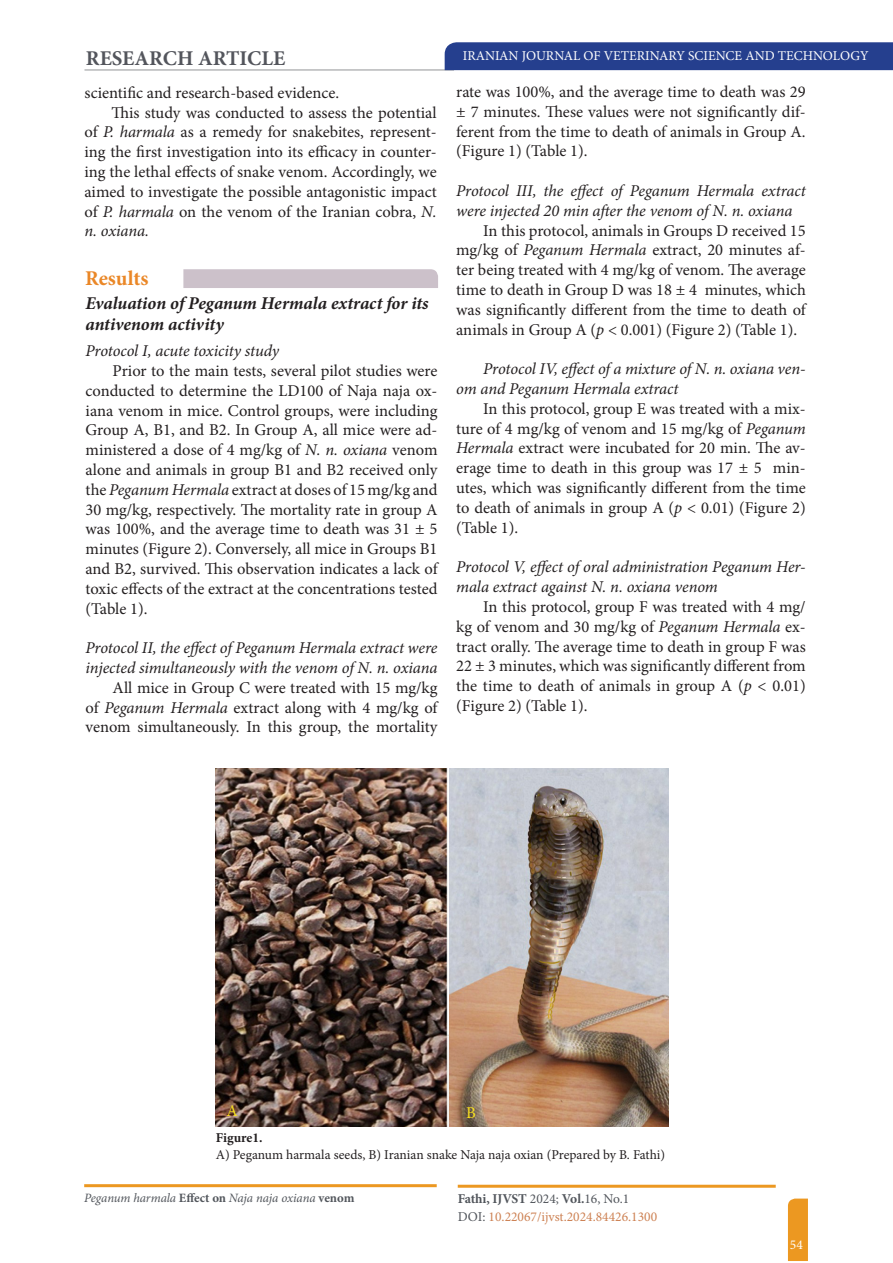
<style>
.page{position:relative;width:893px;height:1263px;background:#fff}
.page>*{position:absolute;margin:0;border:0;box-sizing:border-box;transform-origin:0 0}
.t1{font:700 21px "Minion Pro";color:#53555c}
.Text{font:700 21px "Minion Pro";color:#ea8727}
.Heading_2{font:italic 700 18px/21.6px "Minion Pro";letter-spacing:-.005em;color:#231f20}
.Text-2{font:16.5px/19.8px "Minion Pro";color:#231f20;text-align:justify}
.Text-3{font:italic 16.5px/19.8px "Minion Pro";letter-spacing:-.01em;color:#231f20}
.First_paragraph_of_I{font:16.5px/19.8px "Minion Pro";color:#231f20;text-align:justify}
.How_to_cite{font:16.5px "Minion Pro";color:#f8e01e}
.t2{font:13.5px "Minion Pro";letter-spacing:-.005em;color:#231f20}
.t3{font:13.5px/18px "Minion Pro";color:#cd8153}
.t4{font:13.5px "Minion Pro";color:#fff}
.t5{font:700 13.5px "Minion Pro";color:#231f20}
.t6{font:italic 12.75px "Minion Pro";letter-spacing:-.01em;color:#52565c}
.s1{font-style:italic}
.s2{font-weight:700;font-style:normal}
.s3{font-weight:700;color:#52565c}
.s4{color:#52565c}
</style>
<div class="page">
<svg style="left:788px;top:1198px;width:20px;height:63px"></svg>
<hr style="left:84px;top:69px;width:370px;height:2px;background:#b6b8b9">
<svg style="left:443px;top:42px;width:450px;height:29px;background:#2f4793"></svg>
<hr style="left:84px;top:1184px;width:353px;height:3px;background:#ec9821">
<hr style="left:458px;top:1185px;width:318px;height:3px;background:#ec9821">
<div style="left:183px;top:269px;width:255px;height:19px;background:#ccc1ca"></div>
<img style="left:216px;top:768px;width:453px;height:358px">
<p class="t1" style="left:86px;top:43px;width:201px">RESEARCH ARTICLE</p>
<p class="t4" style="left:463px;top:47px;width:407px">IRANIAN JOURNAL OF VETERINARY SCIENCE AND TECHNOLOGY</p>
<p class="First_paragraph_of_I" style="left:84px;top:83px;width:256px">scientific and research-based evidence.</p>
<p class="First_paragraph_of_I" style="left:84px;top:102px;width:354px;text-indent:27px">This study was conducted to assess the potential of <span class="s1">P. harmala</span> as a remedy for snakebites, represent&shy;ing the first investigation into its efficacy in counter&shy;ing the lethal effects of snake venom. Accordingly, we aimed to investigate the possible antagonistic impact of <span class="s1">P. harmala</span> on the venom of the Iranian cobra, <span class="s1">N. n. oxiana.</span></p>
<p class="Text" style="left:85px;top:263px;width:65px">Results</p>
<p class="Heading_2" style="left:86px;top:292px;width:345px">Evaluation of Peganum Hermala extract for its antivenom activity</p>
<p class="Text-3" style="left:86px;top:341px;width:195px">Protocol I, acute toxicity study</p>
<p class="Text-2" style="left:86px;top:361px;width:353px;text-indent:27px">Prior to the main tests, several pilot studies were conducted to determine the LD100 of Naja naja ox&shy;iana venom in mice. Control groups, were including Group A, B1, and B2. In Group A, all mice were ad&shy;ministered a dose of 4 mg/kg of <span class="s1">N. n. oxiana</span> venom alone and animals in group B1 and B2 received only the <span class="s1">Peganum Hermala</span> extract at doses of 15 mg/kg and 30 mg/kg, respectively. The mortality rate in group A was 100%, and the average time to death was 31 ± 5 minutes (Figure 2). Conversely, all mice in Groups B1 and B2, survived. This observation indicates a lack of toxic effects of the extract at the concentrations tested (Table 1).</p>
<p class="Text-3" style="left:86px;top:638px;width:353px">Protocol II, the effect of Peganum Hermala extract were injected simultaneously with the venom of N. n. oxiana</p>
<p class="Text-2" style="left:86px;top:678px;width:353px;text-indent:27px">All mice in Group C were treated with 15 mg/kg of <span class="s1">Peganum Hermala</span> extract along with 4 mg/kg of venom simultaneously. In this group, the mortality</p>
<p class="Text-2" style="left:456px;top:82px;width:351px">rate was 100%, and the average time to death was 29 ± 7 minutes. These values were not significantly dif&shy;ferent from the time to death of animals in Group A. (Figure 1) (Table 1).</p>
<p class="Text-3" style="left:456px;top:181px;width:351px">Protocol III, the effect of Peganum Hermala extract were injected 20 min after the venom of N. n. oxiana</p>
<p class="Text-2" style="left:456px;top:221px;width:351px;text-indent:27px">In this protocol, animals in Groups D received 15 mg/kg of <span class="s1">Peganum Hermala</span> extract, 20 minutes af&shy;ter being treated with 4 mg/kg of venom. The average time to death in Group D was 18 ± 4 minutes, which was significantly different from the time to death of animals in Group A (<span class="s1">p</span> &lt; 0.001) (Figure 2) (Table 1).</p>
<p class="Text-3" style="left:456px;top:359px;width:351px;text-indent:27px">Protocol IV, effect of a mixture of N. n. oxiana ven&shy;om and Peganum Hermala extract</p>
<p class="Text-2" style="left:456px;top:399px;width:351px;text-indent:27px">In this protocol, group E was treated with a mix&shy;ture of 4 mg/kg of venom and 15 mg/kg of <span class="s1">Peganum Hermala</span> extract were incubated for 20 min. The av&shy;erage time to death in this group was 17 ± 5 min&shy;utes, which was significantly different from the time to death of animals in group A (<span class="s1">p</span> &lt; 0.01) (Figure 2) (Table 1).</p>
<p class="Text-3" style="left:456px;top:557px;width:351px">Protocol V, effect of oral administration Peganum Her&shy;mala extract against N. n. oxiana venom</p>
<p class="Text-2" style="left:456px;top:597px;width:351px;text-indent:27px">In this protocol, group F was treated with 4 mg/ kg of venom and 30 mg/kg of <span class="s1">Peganum Hermala</span> ex&shy;tract orally. The average time to death in group F was 22 ± 3 minutes, which was significantly different from the time to death of animals in group A (<span class="s1">p</span> &lt; 0.01) (Figure 2) (Table 1).</p>
<p class="How_to_cite" style="left:226px;top:1100px;width:13px">A</p>
<p class="How_to_cite" style="left:466px;top:1101px;width:11px">B</p>
<p class="t5" style="left:216px;top:1128px;width:48px">Figure1.</p>
<p class="t2" style="left:216px;top:1145px;width:451px">A) Peganum harmala seeds, B) Iranian snake Naja naja oxian (Prepared by B. Fathi)</p>
<p class="t6" style="left:84px;top:1189px;width:272px">Peganum harmala <span class="s2">Effect on</span> Naja naja oxiana <span class="s2">venom</span></p>
<p class="t3" style="left:458px;top:1189px;width:201px"><span class="s3">Fathi, IJVST</span> <span class="s4">2024;</span> <span class="s3">Vol.</span><span class="s4">16, No.1<br>DOI:</span> 10.22067/ijvst.2024.84426.1300</p>
<p class="t4" style="left:790px;top:1235px;width:14px">54</p>
</div>
